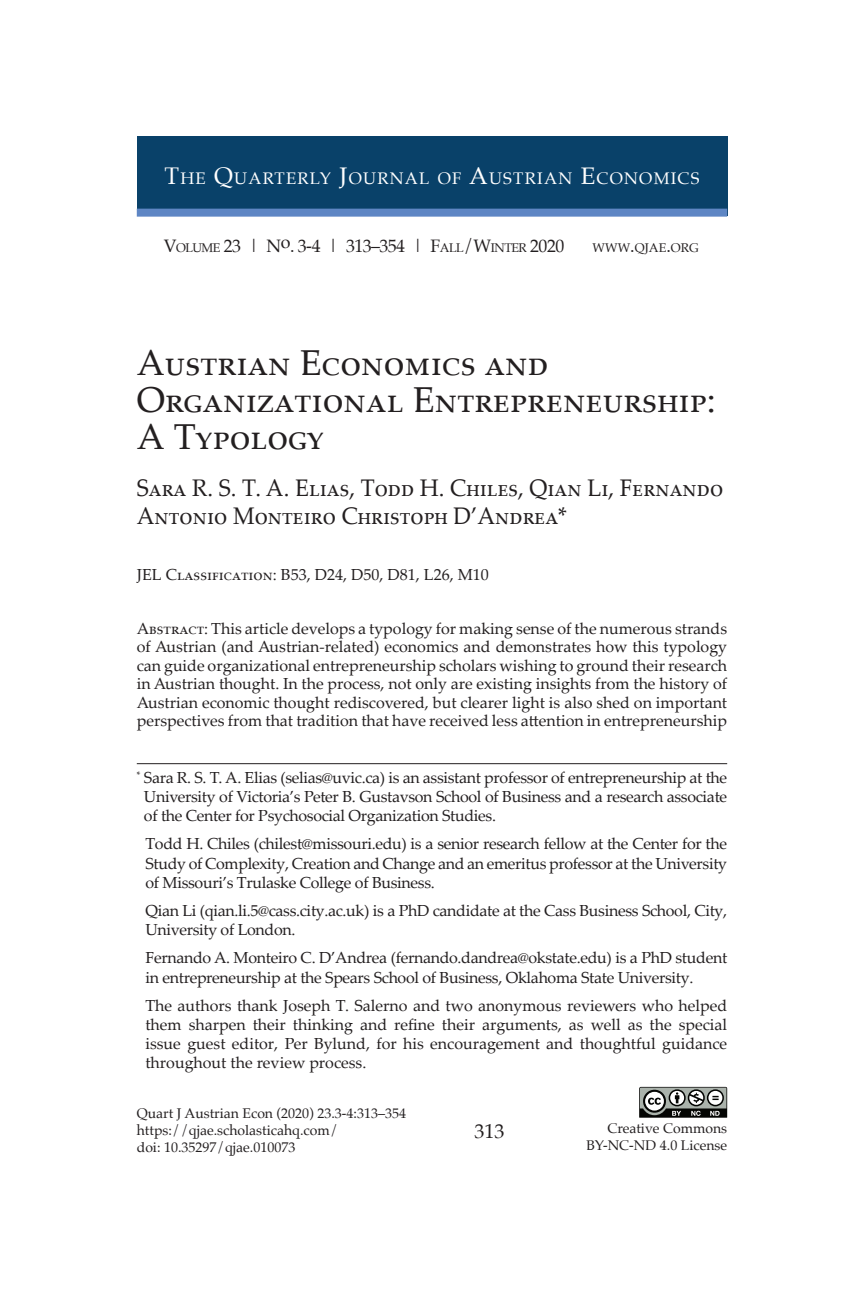
<style>
.page{position:relative;width:864px;height:1296px;background:#fff}
.page>*{position:absolute;margin:0;border:0;box-sizing:border-box;transform-origin:0 0}
.Heading_1{font:36px/37px "Palatino Linotype";color:#231f20}
.Author_article{font:24px/28.8px "Palatino Linotype";color:#231f20;scale:.95 1}
.t1{font:20px "Palatino";color:#231f20}
.t2{font:18px "Palatino";letter-spacing:-.03em;color:#231f20}
.t3{font:16.8px "Palatino";letter-spacing:.07em;color:#fff}
.Footnote_normal{font:16px/19.2px "Palatino Linotype";letter-spacing:-.02em;color:#231f20;text-align:justify}
.Abstract{font:16px/18.4px "Palatino Linotype";color:#231f20;text-align:justify}
.t4{font:14px/16.8px "Palatino";color:#231f20}
.t5{font:12.6px "Palatino";color:#231f20}
.s1{font-size:24px}
.s2{font-style:inherit}
.s3{font-size:12.6px}
.s4{font-size:18px}
</style>
<div class="page">
<div style="left:137px;top:137px;width:590px;height:79px;background:#094169"></div>
<div style="left:137px;top:209px;width:590px;height:8px;background:#5e86c4"></div>
<svg style="left:639px;top:1087px;width:88px;height:31px"></svg>
<hr style="left:137px;top:763px;width:590px;height:1px;background:#231f20">
<p class="t3" style="left:164px;top:164px;width:537px"><span class="s1">T</span>HE <span class="s1">Q</span>UARTERLY <span class="s1">J</span>OURNAL OF <span class="s1">A</span>USTRIAN <span class="s1">E</span>CONOMICS</p>
<p class="t2" style="left:164px;top:231px;width:402px"><span class="s2">V</span><span class="s3">OLUME</span> 23 | No. 3-4 | 313–354 | <span class="s2">F</span><span class="s3">ALL</span><span class="s2">/W</span><span class="s3">INTER</span> 2020</p>
<p class="t5" style="left:592px;top:238px;width:14px">WWW</p>
<p class="t5" style="left:630px;top:238px;width:70px"><span class="s4">.</span>QJAE<span class="s4">.</span>ORG</p>
<p class="Heading_1" style="left:137px;top:343px;width:580px">Austrian Economics and<br>Organizational Entrepreneurship:<br>A Typology</p>
<p class="Author_article" style="left:137px;top:472px;width:619px">Sara R. S. T. A. Elias, Todd H. Chiles, Qian Li, Fernando<br>Antonio Monteiro Christoph D’Andrea*</p>
<p class="Abstract" style="left:137px;top:564px;width:354px">JEL Classification: B53, D24, D50, D81, L26, M10</p>
<p class="Abstract" style="left:137px;top:619px;width:592px">Abstract: This article develops a typology for making sense of the numerous strands of Austrian (and Austrian-related) economics and demonstrates how this typology can guide organizational entrepreneurship scholars wishing to ground their research in Austrian thought. In the process, not only are existing insights from the history of Austrian economic thought rediscovered, but clearer light is also shed on important perspectives from that tradition that have received less attention in entrepreneurship</p>
<p class="Footnote_normal" style="left:144px;top:767px;width:585px;text-indent:-7px"><sup>*</sup> Sara R. S. T. A. Elias (selias@uvic.ca) is an assistant professor of entrepreneurship at the University of Victoria’s Peter B. Gustavson School of Business and a research associate of the Center for Psychosocial Organization Studies.</p>
<p class="Footnote_normal" style="left:145px;top:834px;width:583px">Todd H. Chiles (chilest@missouri.edu) is a senior research fellow at the Center for the Study of Complexity, Creation and Change and an emeritus professor at the University of Missouri’s Trulaske College of Business.</p>
<p class="Footnote_normal" style="left:145px;top:900px;width:583px">Qian Li (qian.li.5@cass.city.ac.uk) is a PhD candidate at the Cass Business School, City,<br>University of London.</p>
<p class="Footnote_normal" style="left:145px;top:948px;width:583px">Fernando A. Monteiro C. D’Andrea (fernando.dandrea@okstate.edu) is a PhD student in entrepreneurship at the Spears School of Business, Oklahoma State University.</p>
<p class="Footnote_normal" style="left:145px;top:995px;width:583px">The authors thank Joseph T. Salerno and two anonymous reviewers who helped them sharpen their thinking and refine their arguments, as well as the special issue guest editor, Per Bylund, for his encouragement and thoughtful guidance throughout the review process.</p>
<p class="t4" style="left:137px;top:1105px;width:271px">Quart J Austrian Econ (2020) 23.3-4:313–354</p>
<p class="t4" style="left:137px;top:1122px;width:203px">https://qjae.scholasticahq.com/ doi: 10.35297/qjae.010073</p>
<p class="t4" style="left:608px;top:1120px;width:121px">Creative Commons</p>
<p class="t1" style="left:475px;top:1115px;width:31px">313</p>
<p class="t4" style="left:586px;top:1136px;width:142px">BY-NC-ND 4.0 License</p>
</div>
